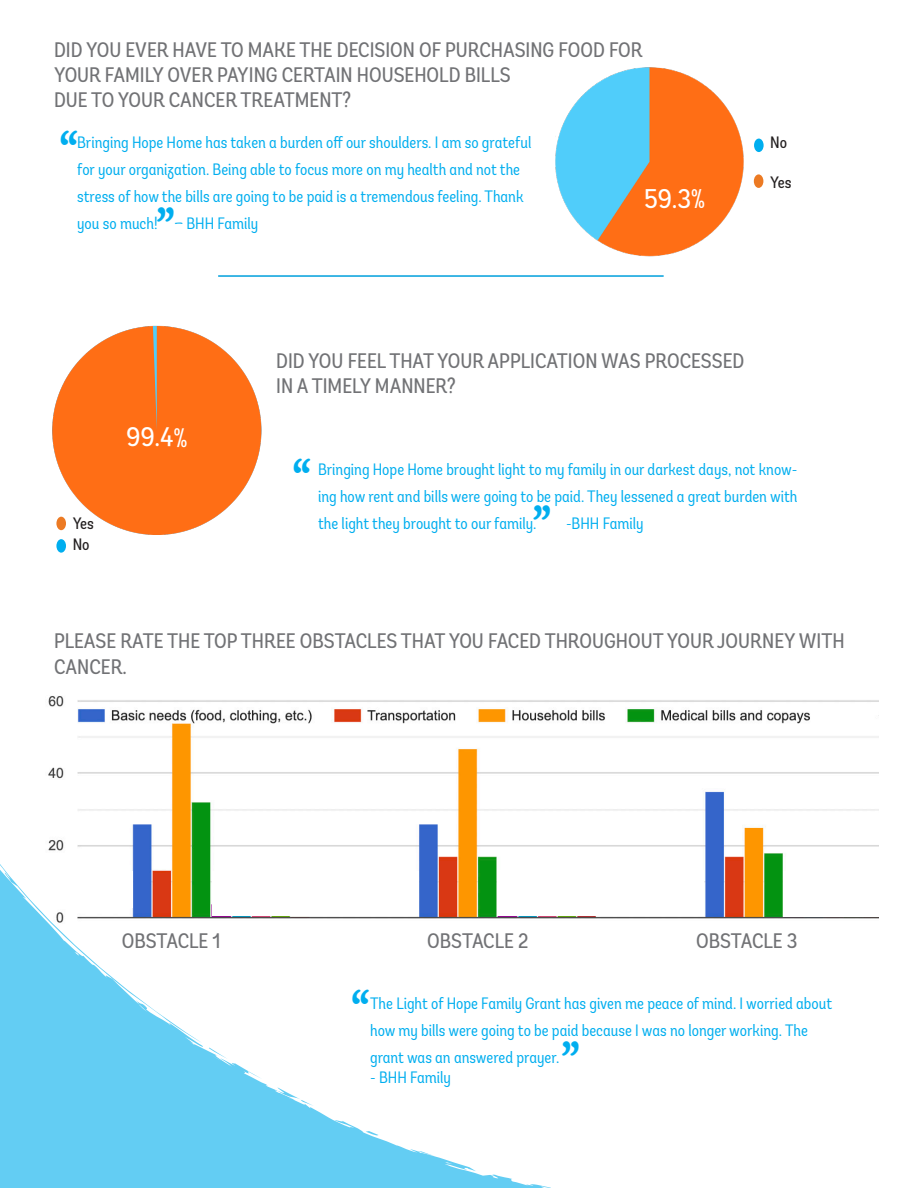
<style>
.page{position:relative;width:918px;height:1188px;background:#fff}
.page>*{position:absolute;margin:0;border:0;box-sizing:border-box;transform-origin:0 0}
.t1{font:700 42px "Noteworthy";color:#00aeef}
.t2{font:27px "Andes Condensed";color:#fff}
.t3{font:21px/25.2px "Andes Condensed";color:#717275}
.t4{font:condensed 16.5px/27px "Andes";color:#00aeef}
.t5{font:16.5px "Andes Condensed";letter-spacing:-.005em;color:#231f20}
.s1{font-family:"Noteworthy";font-weight:300;font-stretch:normal}
</style>
<div class="page">
<img style="left:52px;top:325px;width:210px;height:216px">
<hr style="left:218px;top:275px;width:446px;height:2px;background:#019fdc">
<div style="left:754px;top:139px;width:10px;height:13px;background:#00aeef;border-radius:50%"></div>
<div style="left:754px;top:174px;width:9px;height:14px;background:#ec7a23;border-radius:50%"></div>
<div style="left:56px;top:517px;width:10px;height:13px;background:#ec7a23;border-radius:50%"></div>
<img style="left:556px;top:67px;width:187px;height:190px">
<img style="left:48px;top:696px;width:831px;height:223px">
<svg style="left:0;top:864px;width:202px;height:6px"></svg>
<svg style="left:0;top:870px;width:585px;height:318px"></svg>
<div style="left:56px;top:539px;width:10px;height:14px;background:#00aeef;border-radius:50%"></div>
<div style="left:212px;top:871px;width:206px;height:45px;background:#fff"></div>
<div style="left:497px;top:871px;width:207px;height:45px;background:#fff"></div>
<div style="left:783px;top:871px;width:96px;height:46px;background:#fff"></div>
<div style="left:61px;top:871px;width:71px;height:36px;background:#fff"></div>
<p class="t3" style="left:54px;top:37px;width:590px">DID YOU EVER HAVE TO MAKE THE DECISION OF PURCHASING FOOD FOR</p>
<p class="t3" style="left:54px;top:62px;width:458px">YOUR FAMILY OVER PAYING CERTAIN HOUSEHOLD BILLS</p>
<p class="t3" style="left:54px;top:87px;width:299px">DUE TO YOUR CANCER TREATMENT?</p>
<p class="t1" style="left:60px;top:112px;width:18px">“</p>
<p class="t4" style="left:77px;top:129px;width:456px">Bringing Hope Home has taken a burden off our shoulders. I am so grateful for your organization. Being able to focus more on my health and not the stress of how the bills are going to be paid is a tremendous feeling. Thank you so much! <span class="s1">–</span> BHH Family</p>
<p class="t2" style="left:644px;top:183px;width:62px">59.3%</p>
<p class="t1" style="left:158px;top:187px;width:17px">”</p>
<p class="t5" style="left:770px;top:132px;width:18px">No</p>
<p class="t5" style="left:770px;top:172px;width:23px">Yes</p>
<p class="t2" style="left:127px;top:420px;width:62px;rotate:1deg">99.4%</p>
<p class="t3" style="left:276px;top:348px;width:470px">DID YOU FEEL THAT YOUR APPLICATION WAS PROCESSED</p>
<p class="t3" style="left:276px;top:374px;width:181px">IN A TIMELY MANNER?</p>
<p class="t5" style="left:73px;top:514px;width:23px">Yes</p>
<p class="t5" style="left:73px;top:534px;width:18px">No</p>
<p class="t1" style="left:294px;top:440px;width:18px">“</p>
<p class="t4" style="left:318px;top:456px;width:481px;text-align:justify">Bringing Hope Home brought light to my family in our darkest days, not know&shy;ing how rent and bills were going to be paid. They lessened a great burden with the light they brought to our family.</p>
<p class="t1" style="left:534px;top:486px;width:17px">”</p>
<p class="t4" style="left:566px;top:510px;width:79px">-BHH Family</p>
<p class="t3" style="left:54px;top:629px;width:792px">PLEASE RATE THE TOP THREE OBSTACLES THAT YOU FACED THROUGHOUT YOUR JOURNEY WITH<br>CANCER.</p>
<p class="t3" style="left:122px;top:928px;width:100px">OBSTACLE 1</p>
<p class="t3" style="left:427px;top:928px;width:103px">OBSTACLE 2</p>
<p class="t3" style="left:696px;top:928px;width:103px">OBSTACLE 3</p>
<p class="t1" style="left:352px;top:970px;width:18px">“</p>
<p class="t4" style="left:370px;top:990px;width:464px">The Light of Hope Family Grant has given me peace of mind. I worried about how my bills were going to be paid because I was no longer working. The grant was an answered prayer.</p>
<p class="t4" style="left:370px;top:1064px;width:82px">- BHH Family</p>
<p class="t1" style="left:563px;top:1022px;width:17px">”</p>
</div>
